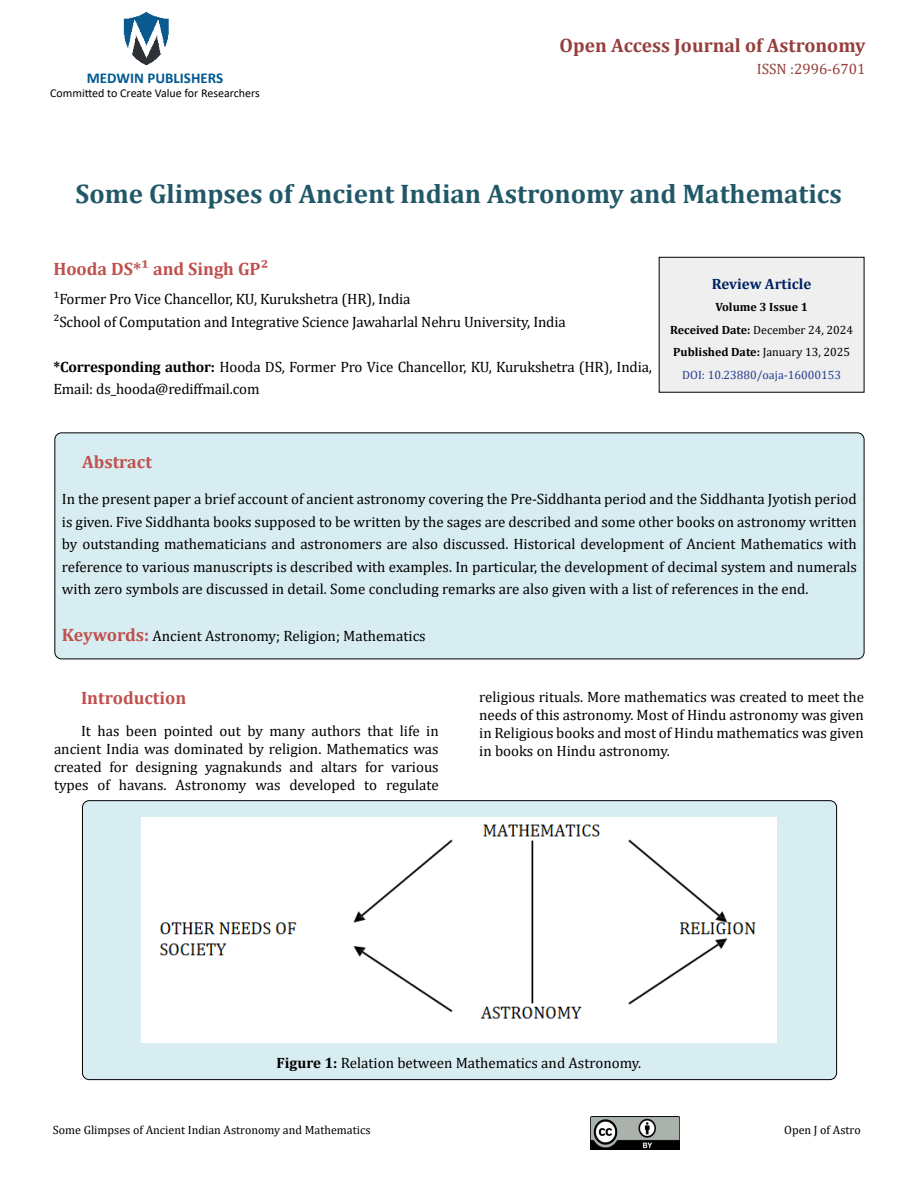
<style>
.page{position:relative;width:918px;height:1188px;background:#fff}
.page>*{position:absolute;margin:0;border:0;box-sizing:border-box;transform-origin:0 0}
.t1{font:700 27px "Cambria";color:#215868}
.t2{font:700 19.5px "Cambria";color:#953f3c}
.t3{font:700 18px "Cambria";color:#c0504d}
.t4{font:15px/22.5px "Cambria";letter-spacing:-.01em;color:#000;text-align:justify}
.t5{font:700 15px "Calibri";color:#005991}
.t6{font:15px "Cambria";color:#953f3c}
.t7{font:700 15px "Cambria";color:#002060}
.t8{font:700 12px/22.5px "Cambria";color:#000;text-align:center}
.t9{font:12px "Cambria";color:#000}
.t10{font:12px "Calibri";color:#000}
.s1{font-weight:700}
.s2{font-weight:400}
.s3{font-weight:400;color:#25408f}
.s4{font-weight:700;font-size:18px;color:#c0504d}
</style>
<div class="page">
<img style="left:123px;top:11px;width:46px;height:54px">
<img style="left:590px;top:1116px;width:89px;height:34px">
<div style="left:82px;top:801px;width:755px;height:279px;background:#d8edf2;border-radius:7px"></div>
<div style="left:659px;top:257px;width:205px;height:135px;background:#efefef"></div>
<div style="left:659px;top:257px;width:205px;height:136px;border:1px solid #000"></div>
<div style="left:55px;top:433px;width:809px;height:226px;background:#d8edf2;border-radius:7px"></div>
<div style="left:54px;top:432px;width:810px;height:227px;border:1px solid #000;border-radius:7px"></div>
<div style="left:142px;top:817px;width:634px;height:226px;background:#fff"></div>
<p class="t5" style="left:87px;top:67px;width:138px">MEDWIN PUBLISHERS</p>
<p class="t10" style="left:50px;top:85px;width:211px">Committed to Create Value for Researchers</p>
<h2 class="t2" style="left:560px;top:31px;width:307px">Open Access Journal of Astronomy</h2>
<p class="t6" style="left:757px;top:60px;width:110px">ISSN :2996-6701</p>
<h1 class="t1" style="left:75px;top:175px;width:768px">Some Glimpses of Ancient Indian Astronomy and Mathematics</h1>
<p class="t3" style="left:53px;top:256px;width:217px">Hooda DS*¹ and Singh GP²</p>
<p class="t4" style="left:53px;top:288px;width:514px">¹Former Pro Vice Chancellor, KU, Kurukshetra (HR), India<br>²School of Computation and Integrative Science Jawaharlal Nehru University, India</p>
<p class="t4" style="left:53px;top:355px;width:600px"><span class="s1">*Corresponding author:</span> Hooda DS, Former Pro Vice Chancellor, KU, Kurukshetra (HR), India,<br>Email: ds_hooda@rediffmail.com</p>
<p class="t7" style="left:712px;top:273px;width:101px">Review Article</p>
<p class="t8" style="left:670px;top:296px;width:185px">Volume 3 Issue 1<br>Received Date: <span class="s2">December 24, 2024<br></span>Published Date: <span class="s2">January 13, 2025<br></span><span class="s3">DOI: 10.23880/oaja-16000153</span></p>
<p class="t3" style="left:82px;top:449px;width:71px">Abstract</p>
<p class="t4" style="left:62px;top:488px;width:797px">In the present paper a brief account of ancient astronomy covering the Pre-Siddhanta period and the Siddhanta Jyotish period is given. Five Siddhanta books supposed to be written by the sages are described and some other books on astronomy written by outstanding mathematicians and astronomers are also discussed. Historical development of Ancient Mathematics with reference to various manuscripts is described with examples. In particular, the development of decimal system and numerals with zero symbols are discussed in detail. Some concluding remarks are also given with a list of references in the end.</p>
<p class="t4" style="left:62px;top:624px;width:365px"><span class="s4">Keywords:</span> Ancient Astronomy; Religion; Mathematics</p>
<p class="t3" style="left:81px;top:685px;width:107px">Introduction</p>
<p class="t4" style="left:54px;top:721px;width:386px;line-height:18px;text-indent:27px">It has been pointed out by many authors that life in ancient India was dominated by religion. Mathematics was created for designing yagnakunds and altars for various types of havans. Astronomy was developed to regulate</p>
<p class="t4" style="left:479px;top:688px;width:386px;line-height:18px">religious rituals. More mathematics was created to meet the needs of this astronomy. Most of Hindu astronomy was given in Religious books and most of Hindu mathematics was given in books on Hindu astronomy.</p>
<p class="t4" style="left:277px;top:1051px;width:366px"><span class="s1">Figure 1:</span> Relation between Mathematics and Astronomy.</p>
<p class="t9" style="left:53px;top:1123px;width:319px">Some Glimpses of Ancient Indian Astronomy and Mathematics</p>
<p class="t9" style="left:784px;top:1123px;width:78px">Open J of Astro</p>
</div>
